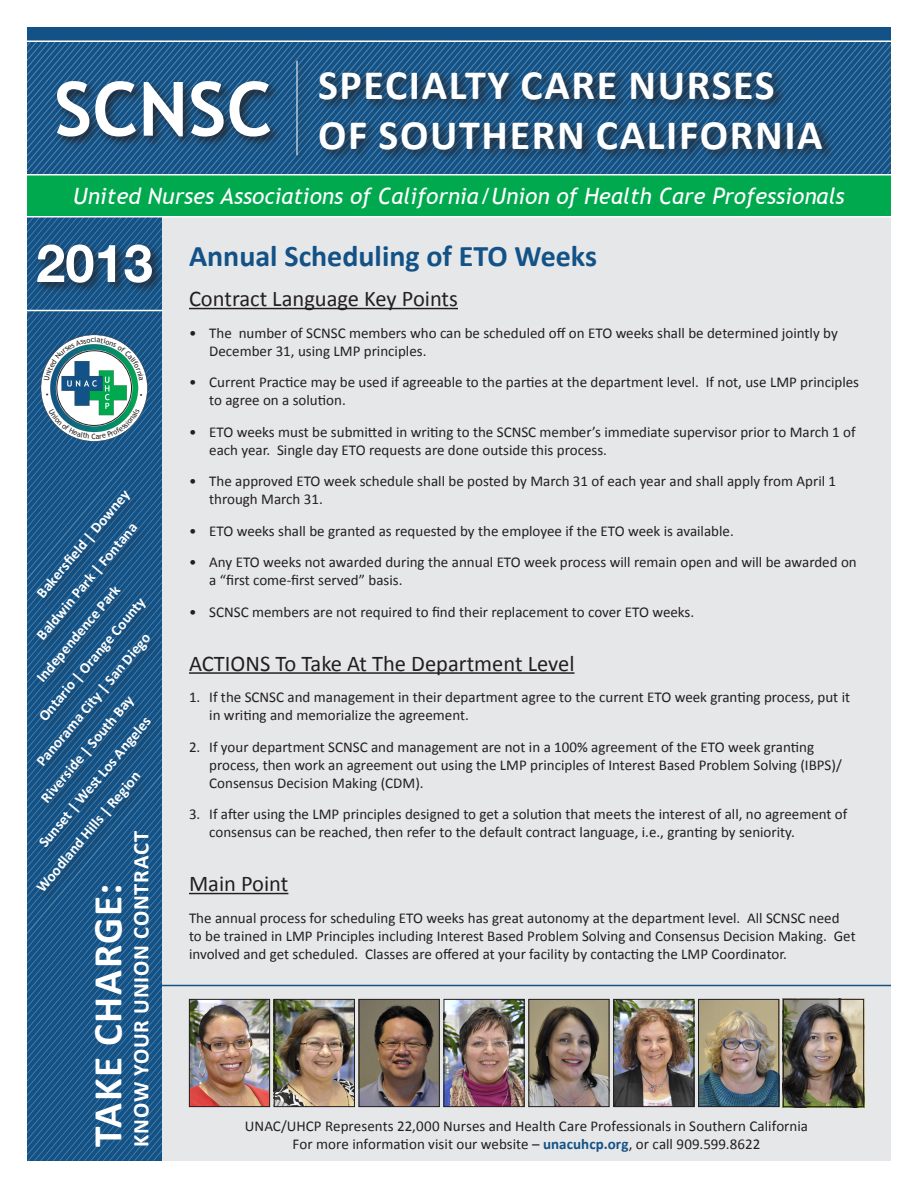
<style>
.page{position:relative;width:918px;height:1188px;background:#fff}
.page>*{position:absolute;margin:0;border:0;box-sizing:border-box;transform-origin:0 0}
.t1{font:700 75px "Trebuchet MS";color:#fff}
.t2{font:700 52.5px "Helvetica Neue LT Std";color:#fff}
.t3{font:700 42px "Calibri";letter-spacing:.04em;color:#fff}
.t4{font:700 41.25px "Calibri";letter-spacing:.04em;color:#fff}
.Affiliates{font:700 30px "Calibri";color:#135286}
.Affiliates-2{font:italic 22.5px "Trebuchet MS";color:#fff}
.Affiliates-3{font:22.5px "Calibri";color:#231f20}
.t5{font:700 22.5px "Calibri";letter-spacing:.04em;color:#fff}
.Affiliates-4{font:15px/18px "Calibri";color:#231f20}
.Affiliates-5{font:700 15px "Calibri";color:#fff}
.s1{font-weight:700;color:#135286}
</style>
<div class="page">
<div style="left:27px;top:27px;width:864px;height:189px;background:#135286"></div>
<svg style="left:27px;top:218px;width:136px;height:943px;background:#1e5a8b"></svg>
<svg style="left:27px;top:42px;width:864px;height:132px"></svg>
<div style="left:163px;top:216px;width:728px;height:945px;background:#e6e7e9"></div>
<div style="left:54px;top:59px;width:780px;height:107px;background:#231f20;opacity:.75"></div>
<hr style="left:297px;top:61px;width:1px;height:94px;background:#fff">
<img style="left:530px;top:1001px;width:77px;height:104px">
<div style="left:528px;top:999px;width:81px;height:108px;border:1px solid #231f20"></div>
<img style="left:446px;top:1001px;width:77px;height:104px">
<div style="left:444px;top:999px;width:81px;height:108px;border:1px solid #231f20"></div>
<img style="left:276px;top:1001px;width:77px;height:104px">
<div style="left:274px;top:999px;width:81px;height:108px;border:1px solid #231f20"></div>
<img style="left:700px;top:1001px;width:77px;height:104px">
<div style="left:698px;top:999px;width:81px;height:108px;border:1px solid #231f20"></div>
<img style="left:361px;top:1001px;width:77px;height:104px">
<div style="left:359px;top:999px;width:81px;height:108px;border:1px solid #231f20"></div>
<img style="left:615px;top:1001px;width:77px;height:104px">
<div style="left:613px;top:999px;width:81px;height:108px;border:1px solid #231f20"></div>
<img style="left:785px;top:1001px;width:77px;height:104px">
<div style="left:783px;top:999px;width:81px;height:108px;border:1px solid #231f20"></div>
<img style="left:191px;top:1001px;width:77px;height:104px">
<div style="left:189px;top:999px;width:81px;height:108px;border:1px solid #231f20"></div>
<div style="left:34px;top:488px;width:129px;height:415px;background:#231f20;opacity:.25"></div>
<div style="left:35px;top:242px;width:129px;height:53px;background:#231f20;opacity:.75"></div>
<div style="left:27px;top:176px;width:864px;height:40px;background:#00a94e"></div>
<hr style="left:27px;top:174px;width:864px;height:2px;background:#fff">
<hr style="left:27px;top:40px;width:864px;height:2px;background:#fff">
<hr style="left:162px;top:985px;width:729px;height:1px;background:#135286">
<hr style="left:27px;top:216px;width:864px;height:2px;background:#fff">
<hr style="left:27px;top:310px;width:135px;height:1px;background:#fff">
<hr style="left:189px;top:308px;width:269px;height:1px;background:#231f20">
<hr style="left:189px;top:672px;width:386px;height:2px;background:#231f20">
<hr style="left:189px;top:893px;width:99px;height:1px;background:#231f20">
<svg style="left:41px;top:335px;width:107px;height:107px"></svg>
<p class="t1" style="left:54px;top:62px;width:220px">SCNSC</p>
<p class="t3" style="left:318px;top:58px;width:458px">SPECIALTY CARE NURSES</p>
<p class="t3" style="left:318px;top:108px;width:506px">OF SOUTHERN CALIFORNIA</p>
<p class="Affiliates-2" style="left:73px;top:183px;width:773px">United Nurses Associations of California/Union of Health Care Professionals</p>
<p class="t2" style="left:36px;top:231px;width:118px">2013</p>
<p class="Affiliates-5" style="left:32px;top:590px;width:137px;rotate:-50deg">Bakersfi eld | Downey</p>
<p class="Affiliates-5" style="left:32px;top:632px;width:149px;rotate:-50deg">Baldwin Park | Fontana</p>
<p class="Affiliates-5" style="left:32px;top:674px;width:123px;rotate:-50deg">Independence Park</p>
<p class="Affiliates-5" style="left:34px;top:713px;width:158px;rotate:-50deg">Ontario | Orange County</p>
<p class="Affiliates-5" style="left:32px;top:758px;width:170px;rotate:-50deg">Panorama City | San Diego</p>
<p class="Affiliates-5" style="left:36px;top:794px;width:137px;rotate:-50deg">Riverside | South Bay</p>
<p class="Affiliates-5" style="left:34px;top:839px;width:167px;rotate:-50deg">Sunset | West Los Angeles</p>
<p class="Affiliates-5" style="left:32px;top:884px;width:154px;rotate:-50deg">Woodland Hills | Region</p>
<p class="t5" style="left:127px;top:1147px;width:318px;rotate:-90deg">KNOW YOUR UNION CONTRACT</p>
<p class="t4" style="left:81px;top:1147px;width:265px;rotate:-90deg">TAKE CHARGE:</p>
<p class="Affiliates" style="left:189px;top:236px;width:409px">Annual Scheduling of ETO Weeks</p>
<p class="Affiliates-3" style="left:189px;top:284px;width:270px">Contract Language Key Points</p>
<p class="Affiliates-4" style="left:209px;top:324px;width:630px;text-indent:-20px">• The number of SCNSC members who can be scheduled off on ETO weeks shall be determined jointly by<br>December 31, using LMP principles.</p>
<p class="Affiliates-4" style="left:209px;top:373px;width:651px;text-indent:-20px">• Current Practice may be used if agreeable to the parties at the department level. If not, use LMP principles to agree on a solution.</p>
<p class="Affiliates-4" style="left:209px;top:423px;width:648px;text-indent:-20px">• ETO weeks must be submitted in writing to the SCNSC member’s immediate supervisor prior to March 1 of each year. Single day ETO requests are done outside this process.</p>
<p class="Affiliates-4" style="left:209px;top:472px;width:628px;text-indent:-20px">• The approved ETO week schedule shall be posted by March 31 of each year and shall apply from April 1 through March 31.</p>
<p class="Affiliates-4" style="left:189px;top:522px;width:546px">• ETO weeks shall be granted as requested by the employee if the ETO week is available.</p>
<p class="Affiliates-4" style="left:209px;top:553px;width:649px;text-indent:-20px">• Any ETO weeks not awarded during the annual ETO week process will remain open and will be awarded on a “first come-first served” basis.</p>
<p class="Affiliates-4" style="left:189px;top:603px;width:507px">• SCNSC members are not required to find their replacement to cover ETO weeks.</p>
<p class="Affiliates-3" style="left:189px;top:649px;width:387px">ACTIONS To Take At The Department Level</p>
<p class="Affiliates-4" style="left:209px;top:688px;width:642px;text-indent:-20px">1. If the SCNSC and management in their department agree to the current ETO week granting process, put it in writing and memorialize the agreement.</p>
<p class="Affiliates-4" style="left:209px;top:738px;width:634px;text-indent:-20px">2. If your department SCNSC and management are not in a 100% agreement of the ETO week granting process, then work an agreement out using the LMP principles of Interest Based Problem Solving (IBPS)/<br>Consensus Decision Making (CDM).</p>
<p class="Affiliates-4" style="left:209px;top:805px;width:640px;text-indent:-20px">3. If after using the LMP principles designed to get a solution that meets the interest of all, no agreement of consensus can be reached, then refer to the default contract language, i.e., granting by seniority.</p>
<p class="Affiliates-3" style="left:189px;top:869px;width:101px">Main Point</p>
<p class="Affiliates-4" style="left:189px;top:909px;width:668px">The annual process for scheduling ETO weeks has great autonomy at the department level. All SCNSC need to be trained in LMP Principles including Interest Based Problem Solving and Consensus Decision Making. Get involved and get scheduled. Classes are offered at your facility by contacting the LMP Coordinator.</p>
<p class="Affiliates-4" style="left:245px;top:1117px;width:565px">UNAC/UHCP Represents 22,000 Nurses and Health Care Professionals in Southern California</p>
<p class="Affiliates-4" style="left:293px;top:1135px;width:469px">For more information visit our website – <span class="s1">unacuhcp.org</span>, or call 909.599.8622</p>
</div>
